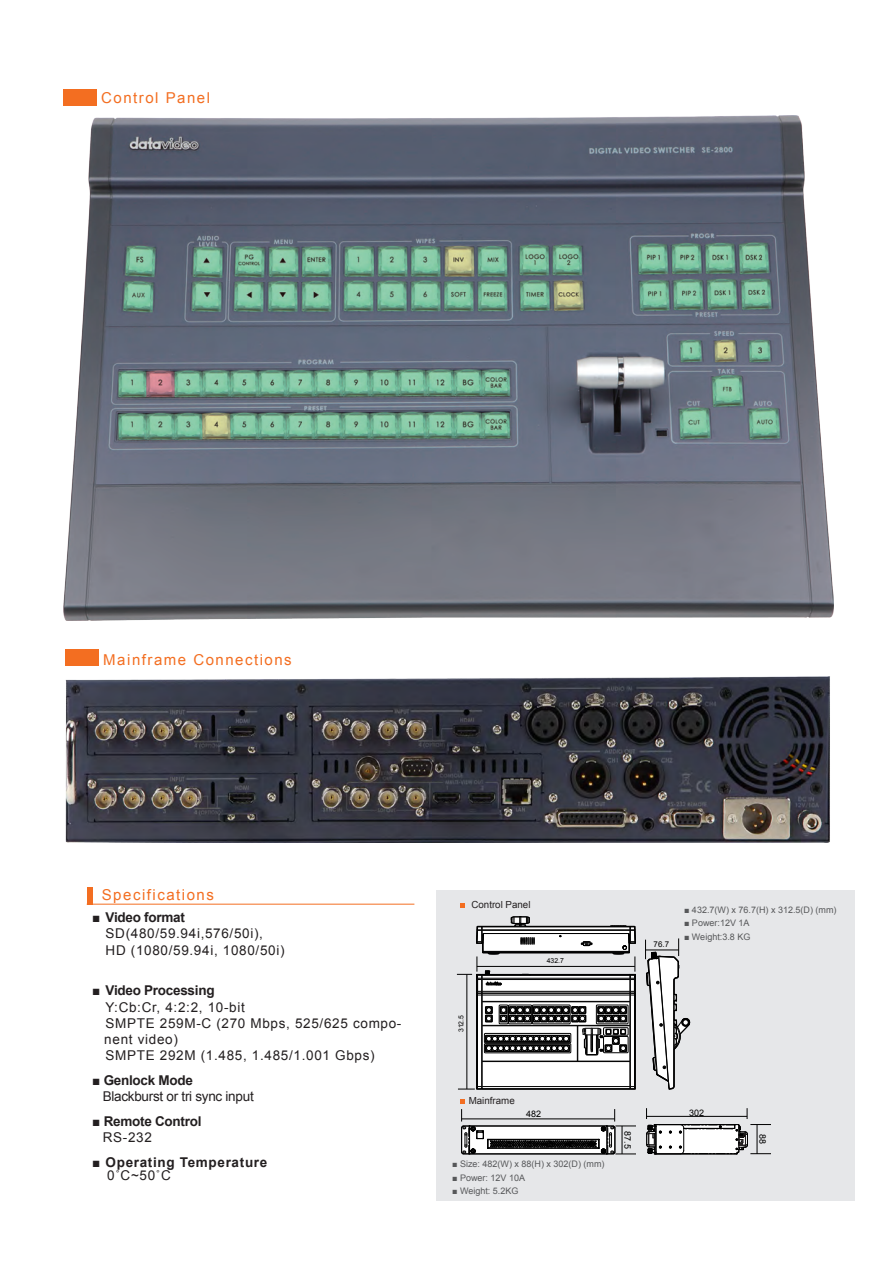
<style>
.page{position:relative;width:893px;height:1263px;background:#fff}
.page>*{position:absolute;margin:0;border:0;box-sizing:border-box;transform-origin:0 0}
.t1{font:15px "Arial";letter-spacing:.1em;color:#f36e21}
.t2{font:13.5px/16.2px "Arial";letter-spacing:.05em;color:#231f20}
.t3{font:700 13.5px "Arial";letter-spacing:-.02em;color:#231f20}
.t4{font:13.5px "Arial";letter-spacing:.05em;color:#231f20}
.t5{font:13.5px "Arial";letter-spacing:-.02em;color:#231f20}
.t6{font:700 13.5px "Arial";letter-spacing:.05em;color:#231f20}
.t7{font:9.75px "Arial";color:#231f20}
.t8{font:9px "Arial";color:#57585a}
.t9{font:9px "Arial";color:#000}
.t10{font:7.95px "Arial";color:#000}
.t11{font:6.9px "Arial";color:#000}
.s1{font-style:inherit}
.s2{font-weight:400}
</style>
<div class="page">
<div style="left:437px;top:890px;width:418px;height:310px;background:#e6e7e9"></div>
<svg style="left:461px;top:1099px;width:175px;height:56px"></svg>
<svg style="left:646px;top:1108px;width:125px;height:47px"></svg>
<svg style="left:457px;top:904px;width:179px;height:186px"></svg>
<hr style="left:477px;top:966px;width:158px;height:1px;background:#000">
<svg style="left:645px;top:938px;width:46px;height:152px"></svg>
<hr style="left:645px;top:950px;width:34px;height:1px;background:#000">
<div style="left:65px;top:649px;width:34px;height:17px;background:#f36e21"></div>
<div style="left:64px;top:89px;width:33px;height:17px;background:#f36e21"></div>
<div style="left:87px;top:887px;width:6px;height:17px;background:#f36e21"></div>
<hr style="left:87px;top:904px;width:327px;height:1px;background:#f36e21">
<img style="left:64px;top:115px;width:770px;height:506px">
<img style="left:65px;top:676px;width:765px;height:166px">
<p class="t1" style="left:101px;top:88px;width:110px">Control Panel</p>
<p class="t1" style="left:103px;top:649px;width:190px">Mainframe Connections</p>
<p class="t1" style="left:102px;top:885px;width:114px">Specifications</p>
<p class="t3" style="left:92px;top:908px;width:94px">■ Video format</p>
<p class="t2" style="left:106px;top:926px;width:159px">SD(480/59.94i,576/50i),</p>
<p class="t4" style="left:106px;top:941px;width:180px">HD (1080/59.94i, 1080/50i)</p>
<p class="t3" style="left:92px;top:982px;width:124px">■ Video Processing</p>
<p class="t2" style="left:105px;top:999px;width:141px">Y:Cb:Cr, 4:2:2, 10-bit</p>
<p class="t2" style="left:104px;top:1015px;width:299px">SMPTE 259M-C (270 Mbps, 525/625 compo&shy;<span class="s1">nent video)</span></p>
<p class="t2" style="left:106px;top:1047px;width:271px">SMPTE 292M (1.485, 1.485/1.001 Gbps)</p>
<p class="t3" style="left:92px;top:1071px;width:102px">■ Genlock Mode</p>
<p class="t5" style="left:103px;top:1087px;width:153px">Blackburst or tri sync input</p>
<p class="t3" style="left:92px;top:1112px;width:111px">■ Remote Control</p>
<p class="t2" style="left:103px;top:1129px;width:51px">RS-232</p>
<p class="t6" style="left:92px;top:1153px;width:177px"><span class="s2">■</span> Operating Temperature</p>
<p class="t2" style="left:107px;top:1167px;width:65px">0˚C~50˚C</p>
<p class="t7" style="left:471px;top:898px;width:61px">Control Panel</p>
<p class="t11" style="left:547px;top:956px;width:19px">432.7</p>
<p class="t11" style="left:457px;top:1032px;width:19px;rotate:-90deg">312.5</p>
<p class="t10" style="left:654px;top:939px;width:17px">76.7</p>
<p class="t8" style="left:684px;top:903px;width:154px">■ 432.7(W) x 76.7(H) x 312.5(D) (mm)</p>
<p class="t8" style="left:684px;top:917px;width:67px">■ Power:12V 1A</p>
<p class="t8" style="left:684px;top:930px;width:68px">■ Weight:3.8 KG</p>
<p class="t7" style="left:469px;top:1094px;width:48px">Mainframe</p>
<p class="t9" style="left:526px;top:1107px;width:16px">482</p>
<p class="t8" style="left:452px;top:1158px;width:154px">■ Size: 482(W) x 88(H) x 302(D) (mm)</p>
<p class="t8" style="left:452px;top:1172px;width:74px">■ Power: 12V 10A</p>
<p class="t8" style="left:452px;top:1185px;width:68px">■ Weight: 5.2KG</p>
<p class="t9" style="left:634px;top:1131px;width:19px;rotate:90deg">87.5</p>
<p class="t9" style="left:689px;top:1106px;width:16px">302</p>
<p class="t9" style="left:769px;top:1134px;width:11px;rotate:90deg">88</p>
</div>
